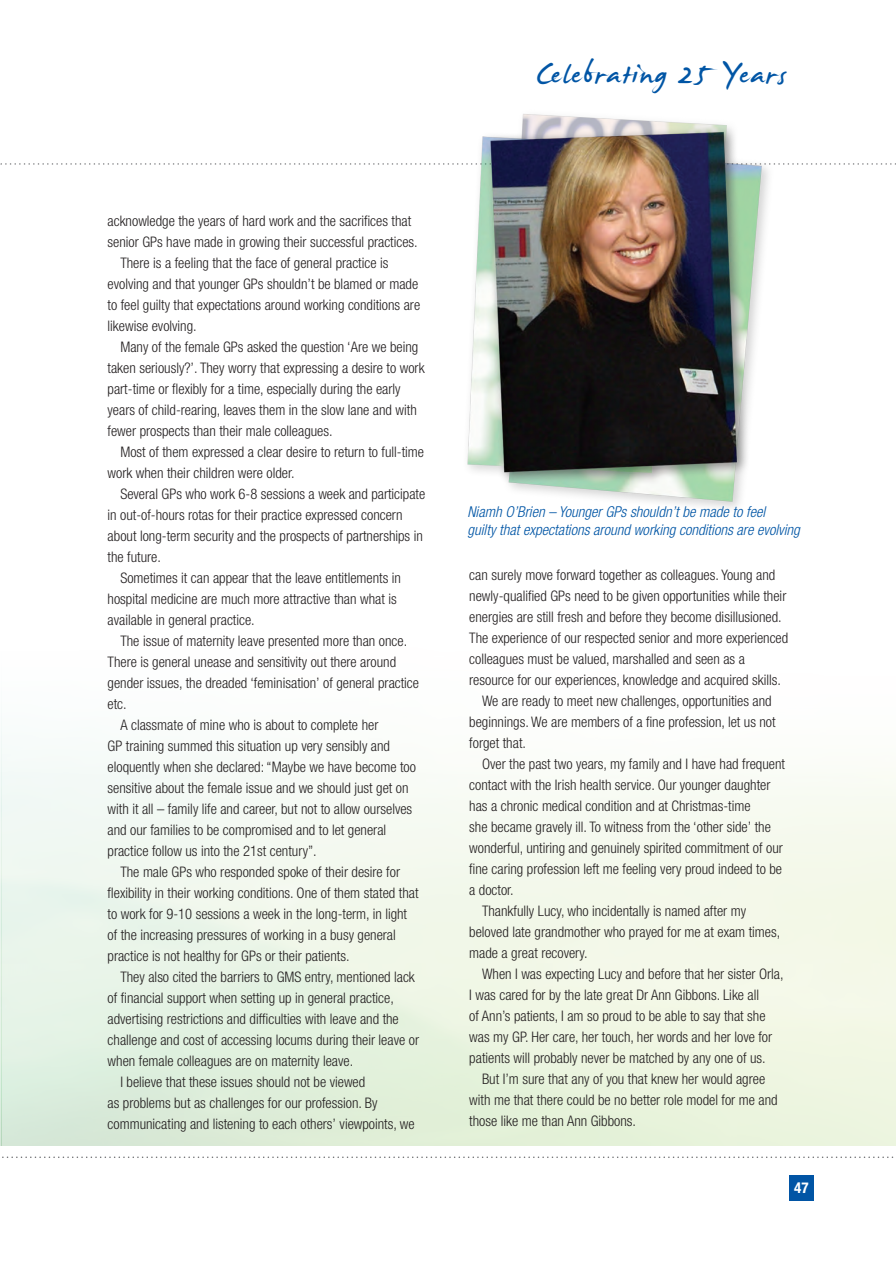
<style>
.page{position:relative;width:896px;height:1266px;background:#fff}
.page>*{position:absolute;margin:0;border:0;box-sizing:border-box;transform-origin:0 0}
.t1{font:48px "James Fajardo";letter-spacing:.03em;color:#0155a5}
.t2{font:italic 300 condensed 15px/18px "Helvetica Neue";color:#0155a5}
.t3{font:700 condensed 15px "Helvetica Neue";color:#fff}
.t4{font:300 condensed 14.55px "Helvetica Neue";color:#231f20}
</style>
<div class="page">
<svg style="left:0;top:163px;width:896px;height:2px"></svg>
<div style="left:1px;top:164px;width:894px;height:981px;background:linear-gradient(to bottom,#fff,#eaf4e2)"></div>
<svg style="left:2px;top:1156px;width:891px;height:1px"></svg>
<div style="left:789px;top:1175px;width:24px;height:26px;background:#0155a5"></div>
<img style="left:447px;top:114px;width:375px;height:434px">
<h1 class="t1" style="left:536px;top:49px;width:251px">Celebrating 25 Years</h1>
<p class="t4" style="left:108px;top:212px;width:305px">acknowledge the years of hard work and the sacrifices that</p>
<p class="t4" style="left:108px;top:233px;width:311px">senior GPs have made in growing their successful practices.</p>
<p class="t4" style="left:120px;top:254px;width:269px">There is a feeling that the face of general practice is</p>
<p class="t4" style="left:108px;top:275px;width:312px">evolving and that younger GPs shouldn’t be blamed or made</p>
<p class="t4" style="left:108px;top:296px;width:314px">to feel guilty that expectations around working conditions are</p>
<p class="t4" style="left:108px;top:317px;width:91px">likewise evolving.</p>
<p class="t4" style="left:120px;top:338px;width:299px">Many of the female GPs asked the question ‘Are we being</p>
<p class="t4" style="left:108px;top:359px;width:318px">taken seriously?’. They worry that expressing a desire to work</p>
<p class="t4" style="left:108px;top:380px;width:294px">part-time or flexibly for a time, especially during the early</p>
<p class="t4" style="left:108px;top:401px;width:311px">years of child-rearing, leaves them in the slow lane and with</p>
<p class="t4" style="left:108px;top:422px;width:226px">fewer prospects than their male colleagues.</p>
<p class="t4" style="left:120px;top:443px;width:305px">Most of them expressed a clear desire to return to full-time</p>
<p class="t4" style="left:108px;top:464px;width:188px">work when their children were older.</p>
<p class="t4" style="left:120px;top:485px;width:306px">Several GPs who work 6-8 sessions a week and participate</p>
<p class="t4" style="left:108px;top:506px;width:296px">in out-of-hours rotas for their practice expressed concern</p>
<p class="t4" style="left:108px;top:527px;width:317px">about long-term security and the prospects of partnerships in</p>
<p class="t4" style="left:108px;top:548px;width:55px">the future.</p>
<p class="t4" style="left:120px;top:569px;width:282px">Sometimes it can appear that the leave entitlements in</p>
<p class="t4" style="left:108px;top:590px;width:291px">hospital medicine are much more attractive than what is</p>
<p class="t4" style="left:108px;top:611px;width:149px">available in general practice.</p>
<p class="t4" style="left:120px;top:632px;width:288px">The issue of maternity leave presented more than once.</p>
<p class="t4" style="left:108px;top:653px;width:290px">There is general unease and sensitivity out there around</p>
<p class="t4" style="left:108px;top:674px;width:313px">gender issues, the dreaded ‘feminisation’ of general practice</p>
<p class="t4" style="left:108px;top:695px;width:21px">etc.</p>
<p class="t4" style="left:120px;top:716px;width:259px">A classmate of mine who is about to complete her</p>
<p class="t4" style="left:108px;top:737px;width:284px">GP training summed this situation up very sensibly and</p>
<p class="t4" style="left:108px;top:758px;width:310px">eloquently when she declared: “Maybe we have become too</p>
<p class="t4" style="left:108px;top:779px;width:302px">sensitive about the female issue and we should just get on</p>
<p class="t4" style="left:108px;top:800px;width:306px">with it all – family life and career, but not to allow ourselves</p>
<p class="t4" style="left:108px;top:821px;width:280px">and our families to be compromised and to let general</p>
<p class="t4" style="left:108px;top:842px;width:210px">practice follow us into the 21st century”.</p>
<p class="t4" style="left:120px;top:863px;width:281px">The male GPs who responded spoke of their desire for</p>
<p class="t4" style="left:108px;top:884px;width:312px">flexibility in their working conditions. One of them stated that</p>
<p class="t4" style="left:108px;top:905px;width:301px">to work for 9-10 sessions a week in the long-term, in light</p>
<p class="t4" style="left:108px;top:926px;width:290px">of the increasing pressures of working in a busy general</p>
<p class="t4" style="left:108px;top:947px;width:243px">practice is not healthy for GPs or their patients.</p>
<p class="t4" style="left:120px;top:968px;width:296px">They also cited the barriers to GMS entry, mentioned lack</p>
<p class="t4" style="left:108px;top:989px;width:288px">of financial support when setting up in general practice,</p>
<p class="t4" style="left:108px;top:1010px;width:293px">advertising restrictions and difficulties with leave and the</p>
<p class="t4" style="left:108px;top:1031px;width:313px">challenge and cost of accessing locums during their leave or</p>
<p class="t4" style="left:108px;top:1052px;width:247px">when female colleagues are on maternity leave.</p>
<p class="t4" style="left:120px;top:1073px;width:246px">I believe that these issues should not be viewed</p>
<p class="t4" style="left:108px;top:1094px;width:271px">as problems but as challenges for our profession. By</p>
<p class="t4" style="left:108px;top:1115px;width:308px">communicating and listening to each others’ viewpoints, we</p>
<p class="t2" style="left:467px;top:502px;width:334px">Niamh O’Brien – Younger GPs shouldn’t be made to feel<br>guilty that expectations around working conditions are evolving</p>
<p class="t4" style="left:469px;top:566px;width:307px">can surely move forward together as colleagues. Young and</p>
<p class="t4" style="left:469px;top:587px;width:318px">newly-qualified GPs need to be given opportunities while their</p>
<p class="t4" style="left:469px;top:608px;width:314px">energies are still fresh and before they become disillusioned.</p>
<p class="t4" style="left:469px;top:629px;width:320px">The experience of our respected senior and more experienced</p>
<p class="t4" style="left:469px;top:650px;width:277px">colleagues must be valued, marshalled and seen as a</p>
<p class="t4" style="left:469px;top:671px;width:313px">resource for our experiences, knowledge and acquired skills.</p>
<p class="t4" style="left:482px;top:692px;width:291px">We are ready to meet new challenges, opportunities and</p>
<p class="t4" style="left:469px;top:713px;width:308px">beginnings. We are members of a fine profession, let us not</p>
<p class="t4" style="left:469px;top:734px;width:58px">forget that.</p>
<p class="t4" style="left:482px;top:755px;width:304px">Over the past two years, my family and I have had frequent</p>
<p class="t4" style="left:469px;top:776px;width:302px">contact with the Irish health service. Our younger daughter</p>
<p class="t4" style="left:469px;top:797px;width:283px">has a chronic medical condition and at Christmas-time</p>
<p class="t4" style="left:469px;top:818px;width:303px">she became gravely ill. To witness from the ‘other side’ the</p>
<p class="t4" style="left:469px;top:839px;width:315px">wonderful, untiring and genuinely spirited commitment of our</p>
<p class="t4" style="left:469px;top:860px;width:314px">fine caring profession left me feeling very proud indeed to be</p>
<p class="t4" style="left:469px;top:881px;width:46px">a doctor.</p>
<p class="t4" style="left:482px;top:902px;width:265px">Thankfully Lucy, who incidentally is named after my</p>
<p class="t4" style="left:469px;top:923px;width:312px">beloved late grandmother who prayed for me at exam times,</p>
<p class="t4" style="left:469px;top:944px;width:120px">made a great recovery.</p>
<p class="t4" style="left:482px;top:965px;width:303px">When I was expecting Lucy and before that her sister Orla,</p>
<p class="t4" style="left:469px;top:986px;width:291px">I was cared for by the late great Dr Ann Gibbons. Like all</p>
<p class="t4" style="left:469px;top:1007px;width:298px">of Ann’s patients, I am so proud to be able to say that she</p>
<p class="t4" style="left:469px;top:1028px;width:304px">was my GP. Her care, her touch, her words and her love for</p>
<p class="t4" style="left:469px;top:1049px;width:298px">patients will probably never be matched by any one of us.</p>
<p class="t4" style="left:482px;top:1070px;width:284px">But I’m sure that any of you that knew her would agree</p>
<p class="t4" style="left:469px;top:1091px;width:310px">with me that there could be no better role model for me and</p>
<p class="t4" style="left:469px;top:1112px;width:168px">those like me than Ann Gibbons.</p>
<p class="t3" style="left:794px;top:1178px;width:16px">47</p>
</div>
